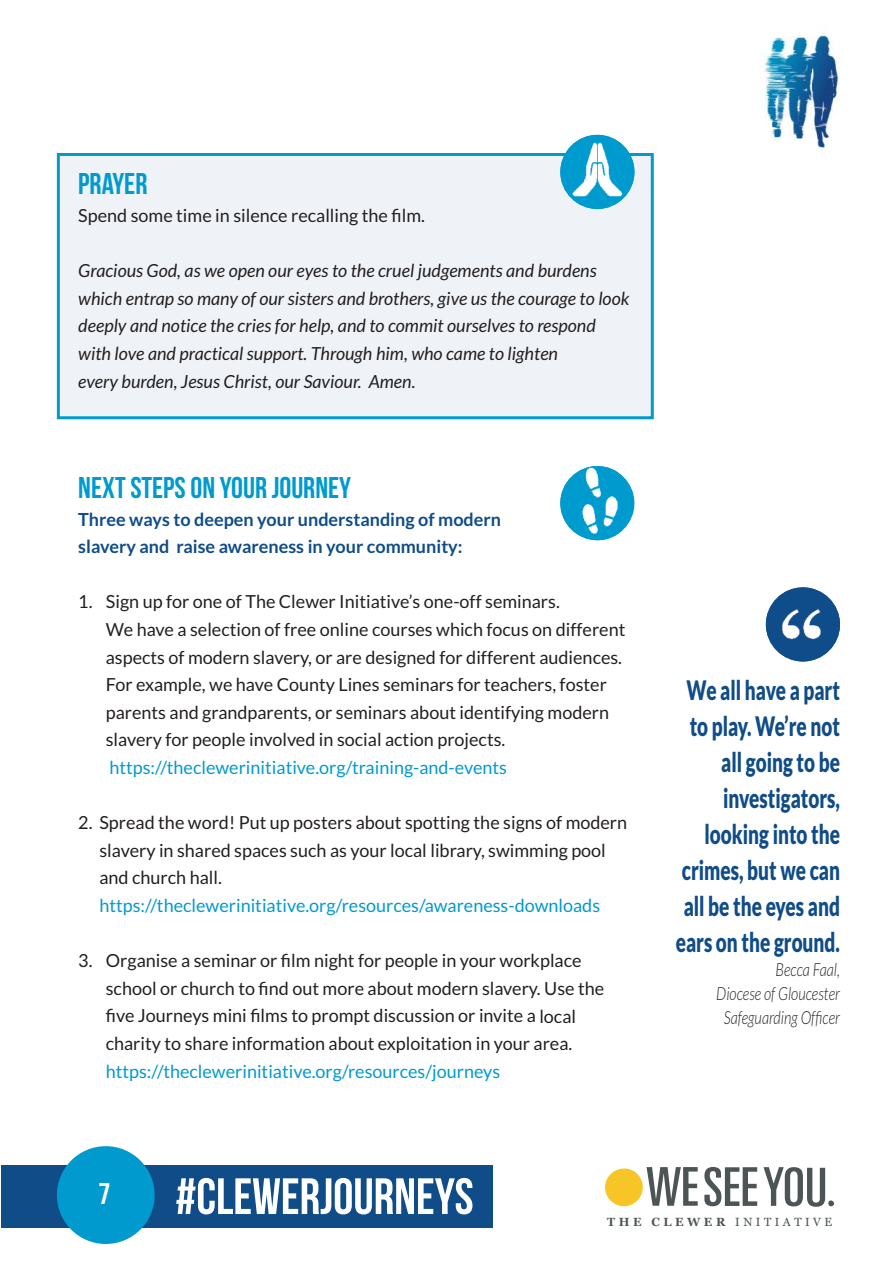
<style>
.page{position:relative;width:893px;height:1263px;background:#fff}
.page>*{position:absolute;margin:0;border:0;box-sizing:border-box;transform-origin:0 0}
.t1{font:51px "Bebas Neue";color:#fff}
.t2{font:30px "Bebas Neue";color:#009ace}
.t3{font:700 30px "Bebas Neue";color:#fff}
.t4{font:900 27px/36px "Lato";color:#0f4c88;text-align:right;scale:.7 1}
.t5{font:18px/27.6px "Lato";color:#231f20}
.t6{font:italic 18px/27.6px "Lato";color:#231f20}
.t7{font:18px "Lato";color:#009ace}
.t8{font:700 18px/27.6px "Lato";color:#0f4c88}
.t9{font:italic 300 18px/24px "Lato";color:#231f20;text-align:right;scale:.8 1}
.t10{font:11.85px "Georgia";letter-spacing:.295em;color:#4d5456}
.s1{font-weight:700}
</style>
<div class="page">
<div style="left:60px;top:156px;width:591px;height:260px;background:#eff3f7"></div>
<div style="left:57px;top:153px;width:597px;height:266px;border:3px solid #009ace"></div>
<svg style="left:704px;top:1167px;width:53px;height:39px"></svg>
<svg style="left:605px;top:1167px;width:93px;height:40px"></svg>
<svg style="left:763px;top:1167px;width:71px;height:40px"></svg>
<div style="left:1px;top:1165px;width:491px;height:63px;background:#0f4c88"></div>
<div style="left:57px;top:1146px;width:98px;height:98px;background:#009ace;border-radius:50%"></div>
<img style="left:760px;top:35px;width:80px;height:117px">
<img style="left:560px;top:135px;width:74px;height:74px;border-radius:50%">
<div style="left:560px;top:466px;width:74px;height:74px;background:#009ace;border-radius:50%"></div>
<img style="left:560px;top:466px;width:59px;height:74px">
<img style="left:766px;top:587px;width:74px;height:74px;border-radius:50%">
<h2 class="t2" style="left:78px;top:166px;width:71px">PRAYER</h2>
<p class="t5" style="left:78px;top:202px;width:348px">Spend some time in silence recalling the film.</p>
<p class="t6" style="left:78px;top:257px;width:553px">Gracious God, as we open our eyes to the cruel judgements and burdens which entrap so many of our sisters and brothers, give us the courage to look deeply and notice the cries for help, and to commit ourselves to respond with love and practical support. Through him, who came to lighten<br>every burden, Jesus Christ, our Saviour. Amen.</p>
<h2 class="t2" style="left:78px;top:470px;width:274px">NEXT STEPSON YOUR JOURNEY</h2>
<p class="t8" style="left:78px;top:506px;width:424px">Three ways to deepen your understanding of modern slavery and raise awareness in your community:</p>
<p class="t5" style="left:106px;top:588px;width:521px;text-indent:-28px">1. Sign up for one of The Clewer Initiative’s one-off seminars.<br>We have a selection of free online courses which focus on different aspects of modern slavery, or are designed for different audiences.<br>For example, we have County Lines seminars for teachers, foster parents and grandparents, or seminars about identifying modern slavery for people involved in social action projects.</p>
<p class="t7" style="left:109px;top:757px;width:399px">https://theclewerinitiative.org/training-and-events</p>
<p class="t5" style="left:99px;top:809px;width:529px;text-indent:-21px">2. Spread the word! Put up posters about spotting the signs of modern slavery in shared spaces such as your local library, swimming pool and church hall.</p>
<p class="t7" style="left:99px;top:895px;width:502px">https://theclewerinitiative.org/resources/awareness-downloads</p>
<p class="t5" style="left:106px;top:947px;width:500px;text-indent:-28px">3. Organise a seminar or film night for people in your workplace school or church to find out more about modern slavery. Use the five Journeys mini films to prompt discussion or invite a local charity to share information about exploitation in your area.</p>
<p class="t7" style="left:106px;top:1061px;width:396px">https://theclewerinitiative.org/resources/journeys</p>
<h2 class="t3" style="left:99px;top:1176px;width:13px">7</h2>
<h1 class="t1" style="left:175px;top:1166px;width:300px">#CLEWERJOURNEYS</h1>
<h3 class="t4" style="left:676px;top:672px;width:236px">We all have a part to play. We’re not all going to be investigators, looking into the crimes, but we can all be the eyes and ears on the ground.</h3>
<p class="t9" style="left:716px;top:957px;width:156px">Becca Faal,<br>Diocese of Gloucester<br>Safeguarding Officer</p>
<p class="t10" style="left:607px;top:1213px;width:227px"><span class="s1">THE CLEWER</span> INITIATIVE</p>
</div>
